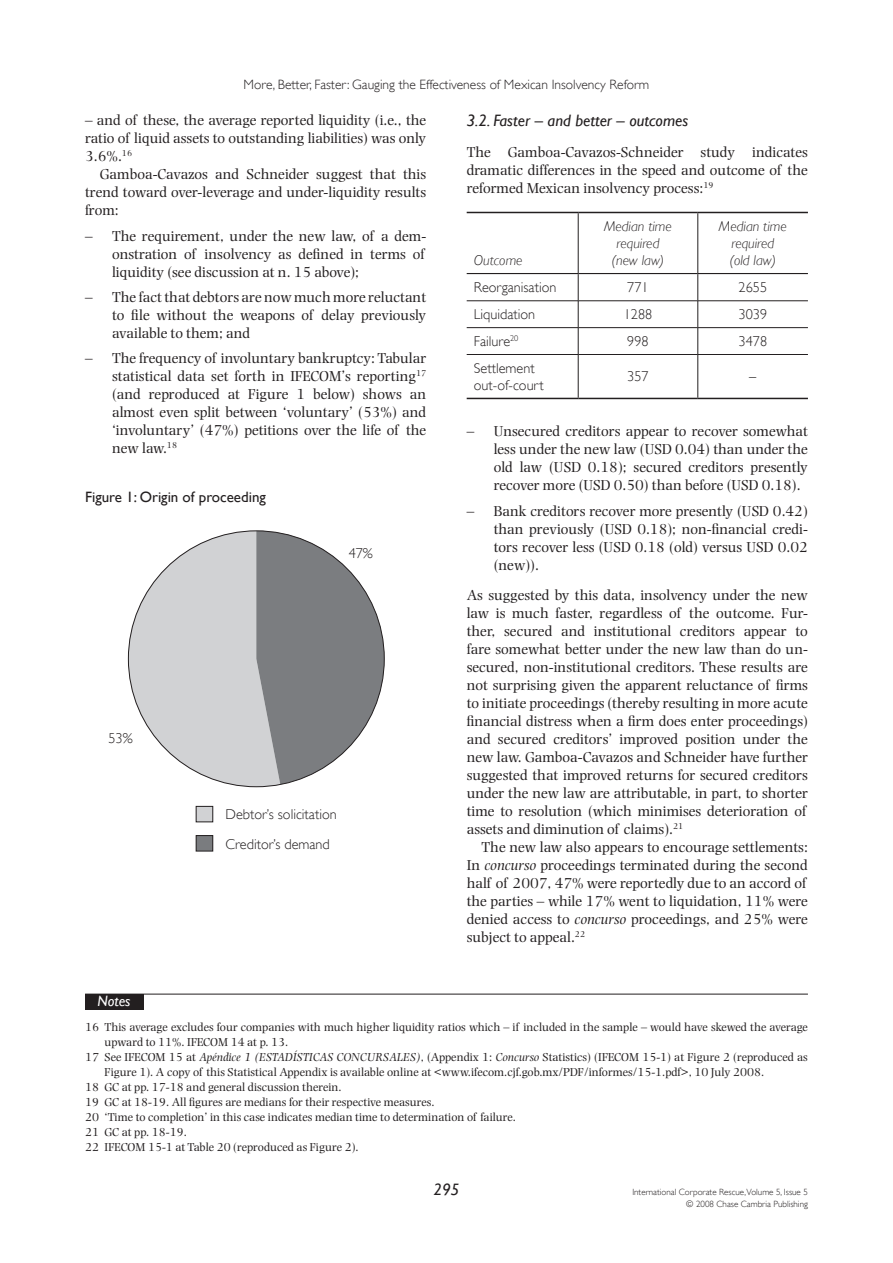
<style>
.page{position:relative;width:893px;height:1263px;background:#fff}
.page>*{position:absolute;margin:0;border:0;box-sizing:border-box;transform-origin:0 0}
.t1{font:italic 16.5px "Gill Sans";color:#231f20}
.t2{font:15px/18px "Photina MT Std";color:#231f20;text-align:justify}
.t3{font:15px "Gill Sans";color:#231f20}
.t4{font:italic 15px "Gill Sans";color:#fff}
.t5{font:300 14.25px/17.1px "Gill Sans";color:#231f20}
.t6{font:italic 300 14.25px/17.1px "Gill Sans";color:#231f20;text-align:center}
.t7{font:300 13.5px "Gill Sans";color:#231f20}
.t8{font:12px "Photina MT Std";color:#231f20}
.t9{font:300 9px/12px "Gill Sans";color:#231f20;text-align:right}
.s1{font-style:italic}
</style>
<div class="page">
<hr style="left:467px;top:212px;width:111px;height:1px;background:#231f20">
<hr style="left:578px;top:212px;width:120px;height:1px;background:#231f20">
<hr style="left:698px;top:212px;width:110px;height:1px;background:#231f20">
<hr style="left:467px;top:398px;width:111px;height:1px;background:#231f20">
<hr style="left:578px;top:398px;width:120px;height:1px;background:#231f20">
<hr style="left:698px;top:398px;width:110px;height:1px;background:#231f20">
<hr style="left:578px;top:213px;width:1px;height:60px;background:#231f20">
<hr style="left:698px;top:213px;width:1px;height:60px;background:#231f20">
<hr style="left:467px;top:300px;width:111px;height:1px;background:#231f20">
<hr style="left:578px;top:300px;width:120px;height:1px;background:#231f20">
<hr style="left:698px;top:300px;width:110px;height:1px;background:#231f20">
<hr style="left:467px;top:327px;width:111px;height:1px;background:#231f20">
<hr style="left:578px;top:327px;width:120px;height:1px;background:#231f20">
<svg style="left:578px;top:274px;width:1px;height:80px"></svg>
<hr style="left:698px;top:327px;width:110px;height:1px;background:#231f20">
<svg style="left:698px;top:274px;width:1px;height:80px"></svg>
<hr style="left:467px;top:354px;width:111px;height:1px;background:#231f20">
<hr style="left:578px;top:354px;width:120px;height:1px;background:#231f20">
<hr style="left:578px;top:355px;width:1px;height:43px;background:#231f20">
<hr style="left:698px;top:354px;width:110px;height:1px;background:#231f20">
<hr style="left:698px;top:355px;width:1px;height:43px;background:#231f20">
<hr style="left:467px;top:273px;width:111px;height:1px;background:#231f20">
<hr style="left:578px;top:273px;width:120px;height:1px;background:#231f20">
<hr style="left:698px;top:273px;width:110px;height:1px;background:#231f20">
<hr style="left:85px;top:994px;width:723px;height:1px;background:#231f20">
<div style="left:85px;top:994px;width:58px;height:15px;background:#231f20"></div>
<svg style="left:128px;top:531px;width:152px;height:257px"></svg>
<img style="left:256px;top:531px;width:128px;height:253px">
<img style="left:256px;top:659px;width:24px;height:125px">
<div style="left:196px;top:806px;width:17px;height:16px;background:#d1d2d4"></div>
<div style="left:196px;top:806px;width:17px;height:16px;border:1px solid #231f20"></div>
<div style="left:196px;top:835px;width:17px;height:16px;background:#7a7c7f"></div>
<div style="left:196px;top:835px;width:17px;height:16px;border:1px solid #231f20"></div>
<p class="t7" style="left:244px;top:77px;width:407px">More, Better, Faster: Gauging the Effectiveness of Mexican Insolvency Reform</p>
<p class="t2" style="left:85px;top:112px;width:343px">– and of these, the average reported liquidity (i.e., the ratio of liquid assets to outstanding liabilities) was only 3.6%.<sup>16</sup></p>
<p class="t2" style="left:85px;top:166px;width:343px;text-indent:15px">Gamboa-Cavazos and Schneider suggest that this trend toward over-leverage and under-liquidity results from:</p>
<p class="t2" style="left:112px;top:227px;width:316px;text-align:left;text-indent:-27px">– The requirement, under the new law, of a dem&shy;onstration of insolvency as defined in terms of liquidity (see discussion at n. 15 above);</p>
<p class="t2" style="left:112px;top:288px;width:316px;text-indent:-27px">– The fact that debtors are now much more reluctant to file without the weapons of delay previously available to them; and</p>
<p class="t2" style="left:112px;top:349px;width:316px;text-indent:-27px">– The frequency of involuntary bankruptcy: Tabular statistical data set forth in IFECOM’s reporting<sup>17 </sup>(and reproduced at Figure 1 below) shows an almost even split between ‘voluntary’ (53%) and ‘involuntary’ (47%) petitions over the life of the new law.<sup>18</sup></p>
<p class="t3" style="left:85px;top:488px;width:182px">Figure 1: Origin of proceeding</p>
<p class="t5" style="left:108px;top:729px;width:26px">53%</p>
<p class="t4" style="left:97px;top:992px;width:35px">Notes</p>
<p class="t5" style="left:349px;top:545px;width:26px">47%</p>
<p class="t5" style="left:226px;top:799px;width:113px;line-height:29.8px">Debtor’s solicitation<br>Creditor’s demand</p>
<p class="t1" style="left:467px;top:111px;width:223px">3.2. Faster – and better – outcomes</p>
<p class="t2" style="left:467px;top:143px;width:343px">The Gamboa-Cavazos-Schneider study indicates dramatic differences in the speed and outcome of the reformed Mexican insolvency process:<sup>19</sup></p>
<p class="t6" style="left:474px;top:252px;width:50px">Outcome</p>
<p class="t6" style="left:604px;top:217px;width:69px">Median time required (new law)</p>
<p class="t6" style="left:719px;top:217px;width:69px">Median time required<br>(old law)</p>
<p class="t5" style="left:474px;top:279px;width:84px">Reorganisation</p>
<p class="t5" style="left:627px;top:279px;width:23px">771</p>
<p class="t5" style="left:739px;top:279px;width:30px">2655</p>
<p class="t5" style="left:474px;top:306px;width:63px">Liquidation</p>
<p class="t5" style="left:624px;top:306px;width:30px">1288</p>
<p class="t5" style="left:739px;top:306px;width:30px">3039</p>
<p class="t5" style="left:474px;top:333px;width:46px">Failure<sup>20</sup></p>
<p class="t5" style="left:627px;top:333px;width:23px">998</p>
<p class="t5" style="left:739px;top:333px;width:30px">3478</p>
<p class="t5" style="left:474px;top:359px;width:71px">Settlement out-of-court</p>
<p class="t5" style="left:627px;top:368px;width:23px">357</p>
<p class="t5" style="left:749px;top:368px;width:9px">–</p>
<p class="t2" style="left:494px;top:423px;width:316px;text-indent:-27px">– Unsecured creditors appear to recover somewhat less under the new law (USD 0.04) than under the old law (USD 0.18); secured creditors presently recover more (USD 0.50) than before (USD 0.18).</p>
<p class="t2" style="left:494px;top:502px;width:316px;text-indent:-27px">– Bank creditors recover more presently (USD 0.42) than previously (USD 0.18); non-financial credi&shy;tors recover less (USD 0.18 (old) versus USD 0.02 (new)).</p>
<p class="t2" style="left:467px;top:587px;width:343px;text-align:left">As suggested by this data, insolvency under the new law is much faster, regardless of the outcome. Fur&shy;ther, secured and institutional creditors appear to fare somewhat better under the new law than do un&shy;secured, non-institutional creditors. These results are not surprising given the apparent reluctance of firms to initiate proceedings (thereby resulting in more acute financial distress when a firm does enter proceedings) and secured creditors’ improved position under the new law. Gamboa-Cavazos and Schneider have further suggested that improved returns for secured creditors under the new law are attributable, in part, to shorter time to resolution (which minimises deterioration of assets and diminution of claims).<sup>21</sup></p>
<p class="t2" style="left:467px;top:839px;width:343px;text-align:left;text-indent:15px">The new law also appears to encourage settlements:<br>In <span class="s1">concurso</span> proceedings terminated during the second half of 2007, 47% were reportedly due to an accord of the parties – while 17% went to liquidation, 11% were denied access to <span class="s1">concurso</span> proceedings, and 25% were subject to appeal.<sup>22</sup></p>
<p class="t8" style="left:85px;top:1020px;width:724px">16 This average excludes four companies with much higher liquidity ratios which – if included in the sample – would have skewed the average</p>
<p class="t8" style="left:105px;top:1035px;width:185px">upward to 11%. IFECOM 14 at p. 13.</p>
<p class="t8" style="left:85px;top:1050px;width:724px">17 See IFECOM 15 at <span class="s1">Apéndice 1 (ESTADÍSTICAS CONCURSALES)</span>, (Appendix 1: <span class="s1">Concurso</span> Statistics) (IFECOM 15-1) at Figure 2 (reproduced as</p>
<p class="t8" style="left:105px;top:1065px;width:661px">Figure 1). A copy of this Statistical Appendix is available online at &lt;www.ifecom.cjf.gob.mx/PDF/informes/15-1.pdf&gt;, 10 July 2008.</p>
<p class="t8" style="left:85px;top:1080px;width:258px">18 GC at pp. 17-18 and general discussion therein.</p>
<p class="t8" style="left:85px;top:1095px;width:351px">19 GC at 18-19. All figures are medians for their respective measures.</p>
<p class="t8" style="left:85px;top:1110px;width:432px">20 ‘Time to completion’ in this case indicates median time to determination of failure.</p>
<p class="t8" style="left:85px;top:1125px;width:103px">21 GC at pp. 18-19.</p>
<p class="t8" style="left:85px;top:1140px;width:275px">22 IFECOM 15-1 at Table 20 (reproduced as Figure 2).</p>
<p class="t1" style="left:434px;top:1180px;width:27px">295</p>
<p class="t9" style="left:632px;top:1186px;width:177px">International Corporate Rescue,Volume 5, Issue 5 © 2008 Chase Cambria Publishing</p>
</div>
